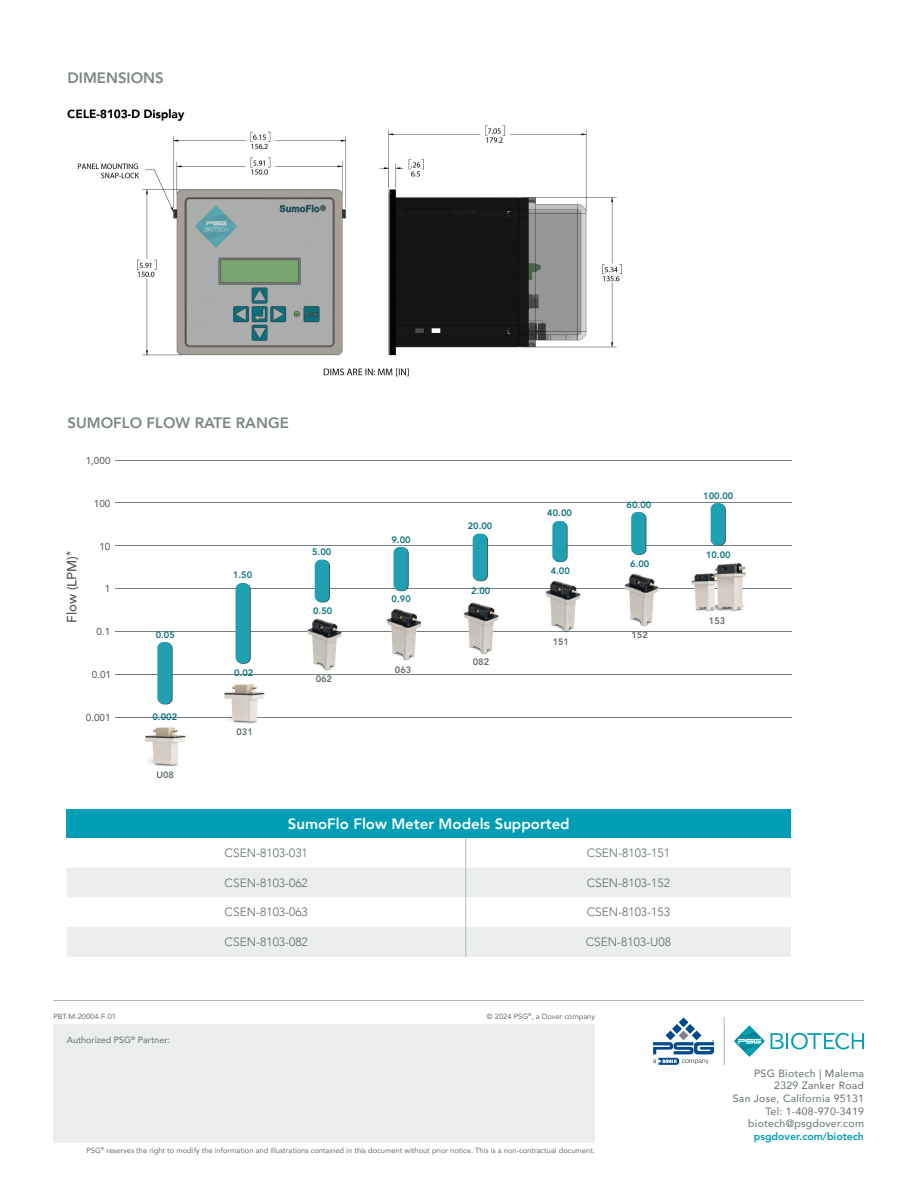
<style>
.page{position:relative;width:918px;height:1188px;background:#fff}
.page>*{position:absolute;margin:0;border:0;box-sizing:border-box;transform-origin:0 0}
.t1{font:800 15px "Avenir";color:#fff}
.t2{font:800 15px "Avenir";color:#7c8687}
.t3{font:500 13.35px "Avenir";color:#515556}
.t4{font:300 12px "Avenir";color:#616d6e}
.t5{font:10.5px/12.6px "Avenir";letter-spacing:.025em;color:#616d6e;text-align:right}
.t6{font:800 10.5px "Avenir";color:#009eb4}
.t7{font:9.9px "Avenir";color:#515556}
.t8{font:800 9.3px "Avenir";color:#0c717f}
.t9{font:800 9.3px "Avenir";color:#616d6e}
.t10{font:9px "Avenir";color:#616d6e}
.t11{font:7.5px "Avenir";color:#616d6e}
</style>
<div class="page">
<div style="left:53px;top:1024px;width:542px;height:119px;background:#eceeee"></div>
<hr style="left:53px;top:1000px;width:811px;height:1px;background:#acb9ba">
<svg style="left:734px;top:1026px;width:31px;height:31px"></svg>
<svg style="left:771px;top:1033px;width:93px;height:16px"></svg>
<svg style="left:653px;top:1017px;width:61px;height:48px"></svg>
<hr style="left:724px;top:1017px;width:1px;height:48px;background:#acbaba">
<img style="left:67px;top:109px;width:555px;height:268px">
<div style="left:67px;top:809px;width:724px;height:29px;background:#009eb4"></div>
<svg style="left:67px;top:868px;width:724px;height:89px;fill:#eceeee"></svg>
<hr style="left:465px;top:838px;width:1px;height:30px;background:#acb9ba">
<svg style="left:465px;top:868px;width:1px;height:29px"></svg>
<hr style="left:465px;top:897px;width:1px;height:30px;background:#acb9ba">
<hr style="left:465px;top:927px;width:1px;height:30px;background:#acb9ba">
<hr style="left:115px;top:717px;width:677px;height:1px;background:#747f86">
<hr style="left:115px;top:674px;width:677px;height:1px;background:#747f86">
<hr style="left:115px;top:631px;width:677px;height:1px;background:#747f86">
<hr style="left:115px;top:589px;width:677px;height:1px;background:#747f86">
<hr style="left:115px;top:503px;width:677px;height:1px;background:#747f86">
<hr style="left:115px;top:460px;width:677px;height:1px;background:#747f86">
<hr style="left:115px;top:546px;width:677px;height:1px;background:#747f86">
<img style="left:307px;top:618px;width:35px;height:53px">
<img style="left:307px;top:631px;width:35px;height:1px">
<img style="left:224px;top:684px;width:41px;height:40px">
<img style="left:224px;top:717px;width:41px;height:1px">
<img style="left:386px;top:608px;width:36px;height:53px">
<img style="left:386px;top:631px;width:36px;height:1px">
<img style="left:463px;top:602px;width:36px;height:53px">
<img style="left:463px;top:631px;width:36px;height:1px">
<img style="left:541px;top:580px;width:42px;height:53px">
<img style="left:541px;top:631px;width:42px;height:1px">
<img style="left:541px;top:589px;width:42px;height:1px">
<img style="left:620px;top:573px;width:42px;height:54px">
<img style="left:620px;top:589px;width:42px;height:1px">
<img style="left:690px;top:563px;width:58px;height:48px">
<img style="left:690px;top:589px;width:58px;height:1px">
<img style="left:145px;top:727px;width:41px;height:40px">
<svg style="left:316px;top:560px;width:14px;height:43px"></svg>
<div style="left:315px;top:560px;width:14px;height:42px;background:#21a0b2;border-radius:6px"></div>
<svg style="left:236px;top:584px;width:15px;height:80px"></svg>
<div style="left:236px;top:583px;width:14px;height:80px;background:#21a0b2;border-radius:6px"></div>
<svg style="left:711px;top:504px;width:15px;height:42px"></svg>
<div style="left:711px;top:503px;width:14px;height:42px;background:#21a0b2;border-radius:6px"></div>
<svg style="left:394px;top:547px;width:15px;height:44px"></svg>
<div style="left:394px;top:547px;width:14px;height:44px;background:#21a0b2;border-radius:6px"></div>
<svg style="left:474px;top:534px;width:14px;height:47px"></svg>
<div style="left:473px;top:534px;width:14px;height:47px;background:#21a0b2;border-radius:6px"></div>
<svg style="left:553px;top:521px;width:15px;height:41px"></svg>
<div style="left:552px;top:521px;width:15px;height:41px;background:#21a0b2;border-radius:6px"></div>
<div style="left:631px;top:512px;width:15px;height:42px;background:#21a0b2;border-radius:6px"></div>
<svg style="left:158px;top:643px;width:15px;height:61px"></svg>
<div style="left:157px;top:642px;width:15px;height:62px;background:#21a0b2;border-radius:6px"></div>
<h1 class="t2" style="left:68px;top:66px;width:98px">DIMENSIONS</h1>
<h1 class="t2" style="left:68px;top:411px;width:223px">SUMOFLO FLOW RATE RANGE</h1>
<h2 class="t3" style="left:60px;top:623px;width:74px;rotate:-90deg">Flow (LPM)<sup>*</sup></h2>
<h3 class="t7" style="left:86px;top:452px;width:26px">1,000</h3>
<h3 class="t7" style="left:94px;top:495px;width:18px">100</h3>
<h3 class="t7" style="left:99px;top:538px;width:13px">10</h3>
<h3 class="t7" style="left:105px;top:581px;width:7px">1</h3>
<h3 class="t7" style="left:96px;top:624px;width:15px">0.1</h3>
<h3 class="t7" style="left:92px;top:667px;width:21px">0.01</h3>
<h3 class="t7" style="left:86px;top:710px;width:26px">0.001</h3>
<p class="t8" style="left:156px;top:627px;width:21px">0.05</p>
<p class="t8" style="left:152px;top:710px;width:26px">0.002</p>
<p class="t9" style="left:156px;top:767px;width:19px">U08</p>
<p class="t8" style="left:233px;top:568px;width:21px">1.50</p>
<p class="t8" style="left:234px;top:666px;width:21px">0.02</p>
<p class="t9" style="left:236px;top:725px;width:18px">031</p>
<p class="t8" style="left:312px;top:545px;width:21px">5.00</p>
<p class="t8" style="left:313px;top:604px;width:21px">0.50</p>
<p class="t9" style="left:316px;top:671px;width:18px">062</p>
<p class="t8" style="left:391px;top:532px;width:21px">9.00</p>
<p class="t8" style="left:392px;top:592px;width:21px">0.90</p>
<p class="t9" style="left:395px;top:662px;width:18px">063</p>
<p class="t8" style="left:468px;top:518px;width:26px">20.00</p>
<p class="t8" style="left:471px;top:584px;width:21px">2.00</p>
<p class="t9" style="left:473px;top:655px;width:18px">082</p>
<p class="t8" style="left:547px;top:505px;width:26px">40.00</p>
<p class="t8" style="left:551px;top:563px;width:21px">4.00</p>
<p class="t9" style="left:553px;top:635px;width:18px">151</p>
<p class="t8" style="left:627px;top:497px;width:26px">60.00</p>
<p class="t8" style="left:630px;top:556px;width:21px">6.00</p>
<p class="t9" style="left:631px;top:627px;width:18px">152</p>
<p class="t11" style="left:53px;top:1010px;width:64px">PBT-M-20004-F-01</p>
<p class="t10" style="left:67px;top:1033px;width:105px">Authorized PSG<sup>®</sup> Partner:</p>
<h1 class="t1" style="left:288px;top:812px;width:283px">SumoFlo Flow Meter Models Supported</h1>
<h3 class="t4" style="left:225px;top:846px;width:85px">CSEN-8103-031</h3>
<h3 class="t4" style="left:587px;top:846px;width:85px">CSEN-8103-151</h3>
<h3 class="t4" style="left:225px;top:875px;width:85px">CSEN-8103-062</h3>
<h3 class="t4" style="left:587px;top:875px;width:85px">CSEN-8103-152</h3>
<h3 class="t4" style="left:225px;top:905px;width:85px">CSEN-8103-063</h3>
<h3 class="t4" style="left:587px;top:905px;width:85px">CSEN-8103-153</h3>
<h3 class="t4" style="left:225px;top:935px;width:85px">CSEN-8103-082</h3>
<h3 class="t4" style="left:586px;top:935px;width:87px">CSEN-8103-U08</h3>
<p class="t11" style="left:487px;top:1010px;width:110px">© 2024 PSG<sup>®</sup>, a Dover company</p>
<p class="t11" style="left:87px;top:1144px;width:510px">PSG<sup>®</sup> reserves the right to modify the information and illustrations contained in this document without prior notice. This is a non-contractual document.</p>
<p class="t8" style="left:703px;top:488px;width:32px">100.00</p>
<p class="t8" style="left:706px;top:547px;width:26px">10.00</p>
<p class="t9" style="left:709px;top:614px;width:18px">153</p>
<h3 class="t5" style="left:733px;top:1067px;width:133px">PSG Biotech | Malema<br>2329 Zanker Road<br>San Jose, California 95131<br>Tel: 1-408-970-3419 biotech@psgdover.com</h3>
<h3 class="t6" style="left:754px;top:1128px;width:112px">psgdover.com/biotech</h3>
</div>
